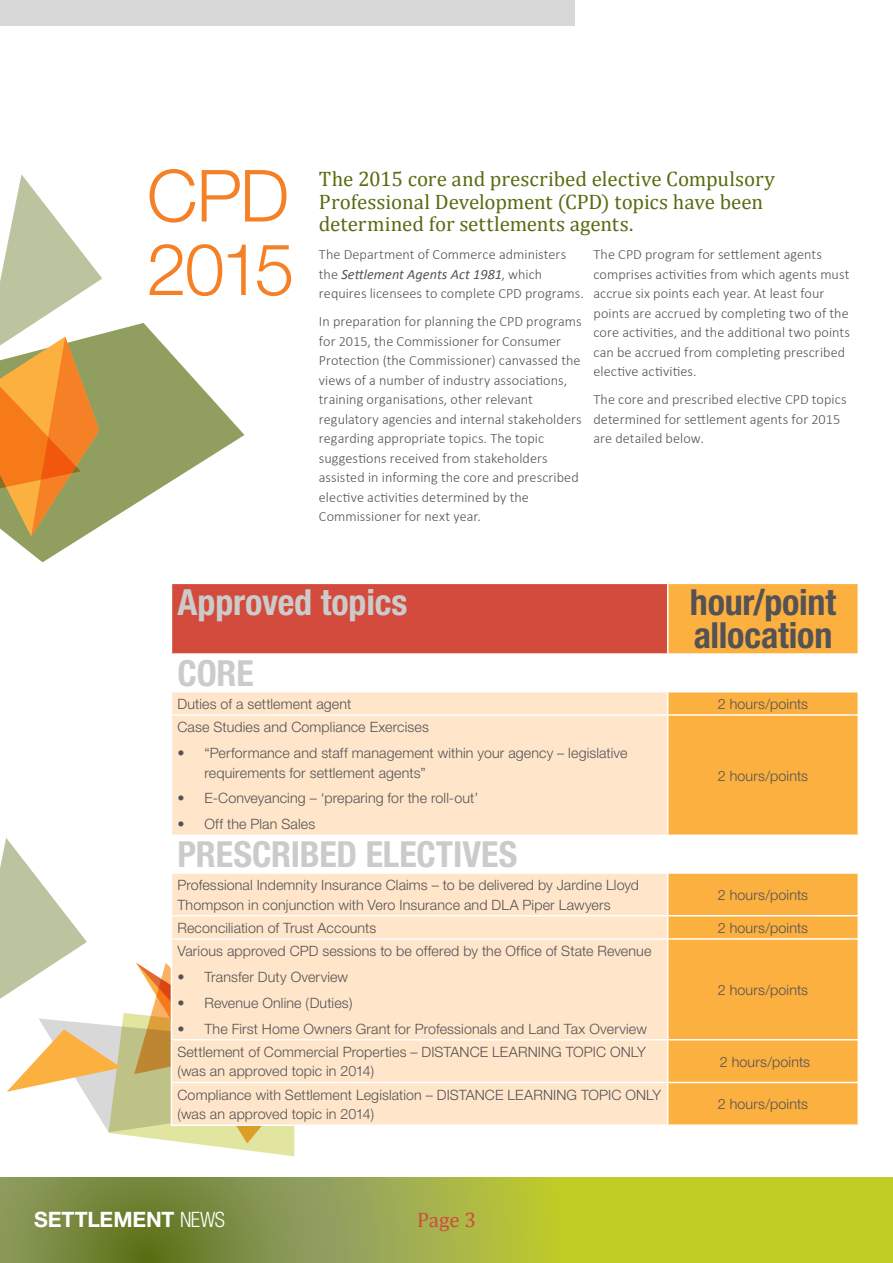
<style>
.page{position:relative;width:893px;height:1263px;background:#fff}
.page>*{position:absolute;margin:0;border:0;box-sizing:border-box;transform-origin:0 0}
.SN_Main_heading{font:300 72px/73.5px "Helvetica Neue LT Std";letter-spacing:-.03em;color:#f58025}
.t1{font:700 condensed 36px "Helvetica Neue LT Std";letter-spacing:-.005em;color:#cccbcb}
.t2{font:700 condensed 36px/33px "Helvetica Neue LT Std";letter-spacing:-.005em;color:#545255}
.t3{font:700 21.15px "Helvetica Neue LT Std";color:#fff}
.SN_Intro_para{font:21px/22.5px "Cambria Math";letter-spacing:-.005em;color:#566c11}
.t4{font:21px "Cambria Math";color:#d34b3d}
.SN_Body_text{font:300 14.25px/19.5px "Calibri";letter-spacing:.005em;color:#545255}
.t5{font:300 14.25px/19.5px "Helvetica Neue";letter-spacing:.01em;color:#545255}
.s1{font-weight:400;font-style:italic}
.s2{font-weight:300;font-stretch:condensed}
</style>
<div class="page">
<svg style="left:0;top:1178px;width:893px;height:85px;background:#a0ae38"></svg>
<div style="left:0;top:0;width:574px;height:26px;background:#d9d8d8"></div>
<svg style="left:9px;top:323px;width:235px;height:239px"></svg>
<svg style="left:0;top:174px;width:102px;height:362px"></svg>
<div style="left:171px;top:583px;width:497px;height:71px;background:#d34b3d"></div>
<div style="left:668px;top:584px;width:190px;height:540px;background:#fbb040"></div>
<svg style="left:668px;top:655px;width:190px;height:217px;fill:#fbb040"></svg>
<svg style="left:172px;top:692px;width:495px;height:432px;background:#ffe7ce"></svg>
<hr style="left:171px;top:583px;width:497px;height:1px;background:#fff">
<hr style="left:171px;top:584px;width:1px;height:69px;background:#fff">
<hr style="left:667px;top:584px;width:1px;height:69px;background:#fff">
<hr style="left:171px;top:653px;width:497px;height:2px;background:#fff">
<hr style="left:668px;top:653px;width:191px;height:2px;background:#fff">
<hr style="left:668px;top:691px;width:191px;height:1px;background:#fff">
<hr style="left:171px;top:714px;width:497px;height:2px;background:#fff">
<hr style="left:668px;top:714px;width:191px;height:2px;background:#fff">
<hr style="left:171px;top:834px;width:497px;height:2px;background:#fff">
<hr style="left:668px;top:834px;width:191px;height:2px;background:#fff">
<hr style="left:171px;top:872px;width:497px;height:2px;background:#fff">
<hr style="left:668px;top:872px;width:191px;height:2px;background:#fff">
<hr style="left:171px;top:915px;width:497px;height:1px;background:#fff">
<svg style="left:0;top:838px;width:353px;height:318px"></svg>
<hr style="left:668px;top:915px;width:191px;height:1px;background:#fff">
<hr style="left:171px;top:938px;width:497px;height:2px;background:#fff">
<hr style="left:171px;top:940px;width:1px;height:99px;background:#fff">
<hr style="left:668px;top:938px;width:191px;height:2px;background:#fff">
<hr style="left:171px;top:1039px;width:497px;height:1px;background:#fff">
<hr style="left:171px;top:1040px;width:1px;height:42px;background:#fff">
<hr style="left:668px;top:1039px;width:191px;height:1px;background:#fff">
<hr style="left:171px;top:1082px;width:497px;height:1px;background:#fff">
<hr style="left:171px;top:1083px;width:1px;height:41px;background:#fff">
<hr style="left:668px;top:1082px;width:191px;height:1px;background:#fff">
<hr style="left:171px;top:1124px;width:497px;height:2px;background:#fff">
<p class="SN_Main_heading" style="left:147px;top:158px;width:149px">CPD<br>2015</p>
<p class="SN_Intro_para" style="left:319px;top:168px;width:458px">The 2015 core and prescribed elective Compulsory<br>Professional Development (CPD) topics have been determined for settlements agents.</p>
<p class="SN_Body_text" style="left:319px;top:245px;width:267px">The Department of Commerce administers the <span class="s1">Settlement Agents Act 1981</span>, which requires licensees to complete CPD programs.</p>
<p class="SN_Body_text" style="left:319px;top:312px;width:264px">In preparation for planning the CPD programs for 2015, the Commissioner for Consumer Protection (the Commissioner) canvassed the views of a number of industry associations, training organisations, other relevant regulatory agencies and internal stakeholders regarding appropriate topics. The topic suggestions received from stakeholders assisted in informing the core and prescribed elective activities determined by the Commissioner for next year.</p>
<p class="SN_Body_text" style="left:593px;top:245px;width:258px">The CPD program for settlement agents comprises activities from which agents must accrue six points each year. At least four points are accrued by completing two of the core activities, and the additional two points can be accrued from completing prescribed elective activities.</p>
<p class="SN_Body_text" style="left:593px;top:390px;width:255px">The core and prescribed elective CPD topics determined for settlement agents for 2015 are detailed below.</p>
<h2 class="t1" style="left:177px;top:580px;width:232px">Approved topics</h2>
<h2 class="t2" style="left:690px;top:585px;width:148px">hour/point allocation</h2>
<h2 class="t1" style="left:177px;top:651px;width:78px">CORE</h2>
<p class="t5" style="left:177px;top:694px;width:175px">Duties of a settlement agent</p>
<p class="t5" style="left:718px;top:694px;width:92px">2 hours/points</p>
<p class="t5" style="left:177px;top:717px;width:253px">Case Studies and Compliance Exercises</p>
<p class="t5" style="left:204px;top:743px;width:425px;text-indent:-27px">• “Performance and staff management within your agency – legislative requirements for settlement agents”</p>
<p class="t5" style="left:177px;top:788px;width:303px">• E-Conveyancing – ‘preparing for the roll-out’</p>
<p class="t5" style="left:177px;top:814px;width:139px">• Off the Plan Sales</p>
<p class="t5" style="left:718px;top:766px;width:92px">2 hours/points</p>
<h2 class="t1" style="left:177px;top:832px;width:341px">PRESCRIBED ELECTIVES</h2>
<p class="t5" style="left:177px;top:875px;width:463px">Professional Indemnity Insurance Claims – to be delivered by Jardine Lloyd<br>Thompson in conjunction with Vero Insurance and DLA Piper Lawyers</p>
<p class="t5" style="left:718px;top:885px;width:92px">2 hours/points</p>
<p class="t5" style="left:177px;top:918px;width:200px">Reconciliation of Trust Accounts</p>
<p class="t5" style="left:718px;top:918px;width:92px">2 hours/points</p>
<p class="t5" style="left:177px;top:941px;width:476px">Various approved CPD sessions to be offered by the Office of State Revenue</p>
<p class="t5" style="left:177px;top:967px;width:172px">• Transfer Duty Overview</p>
<p class="t5" style="left:177px;top:993px;width:177px">• Revenue Online (Duties)</p>
<p class="t5" style="left:177px;top:1019px;width:471px">• The First Home Owners Grant for Professionals and Land Tax Overview</p>
<p class="t5" style="left:718px;top:980px;width:92px">2 hours/points</p>
<p class="t5" style="left:177px;top:1042px;width:470px">Settlement of Commercial Properties – DISTANCE LEARNING TOPIC ONLY (was an approved topic in 2014)</p>
<p class="t5" style="left:720px;top:1051px;width:92px">2 hours/points</p>
<p class="t5" style="left:177px;top:1084px;width:485px">Compliance with Settlement Legislation – DISTANCE LEARNING TOPIC ONLY (was an approved topic in 2014)</p>
<p class="t5" style="left:718px;top:1094px;width:92px">2 hours/points</p>
<h3 class="t3" style="left:34px;top:1206px;width:192px">SETTLEMENT <span class="s2">NEWS</span></h3>
<h3 class="t4" style="left:417px;top:1207px;width:60px">Page 3</h3>
</div>
